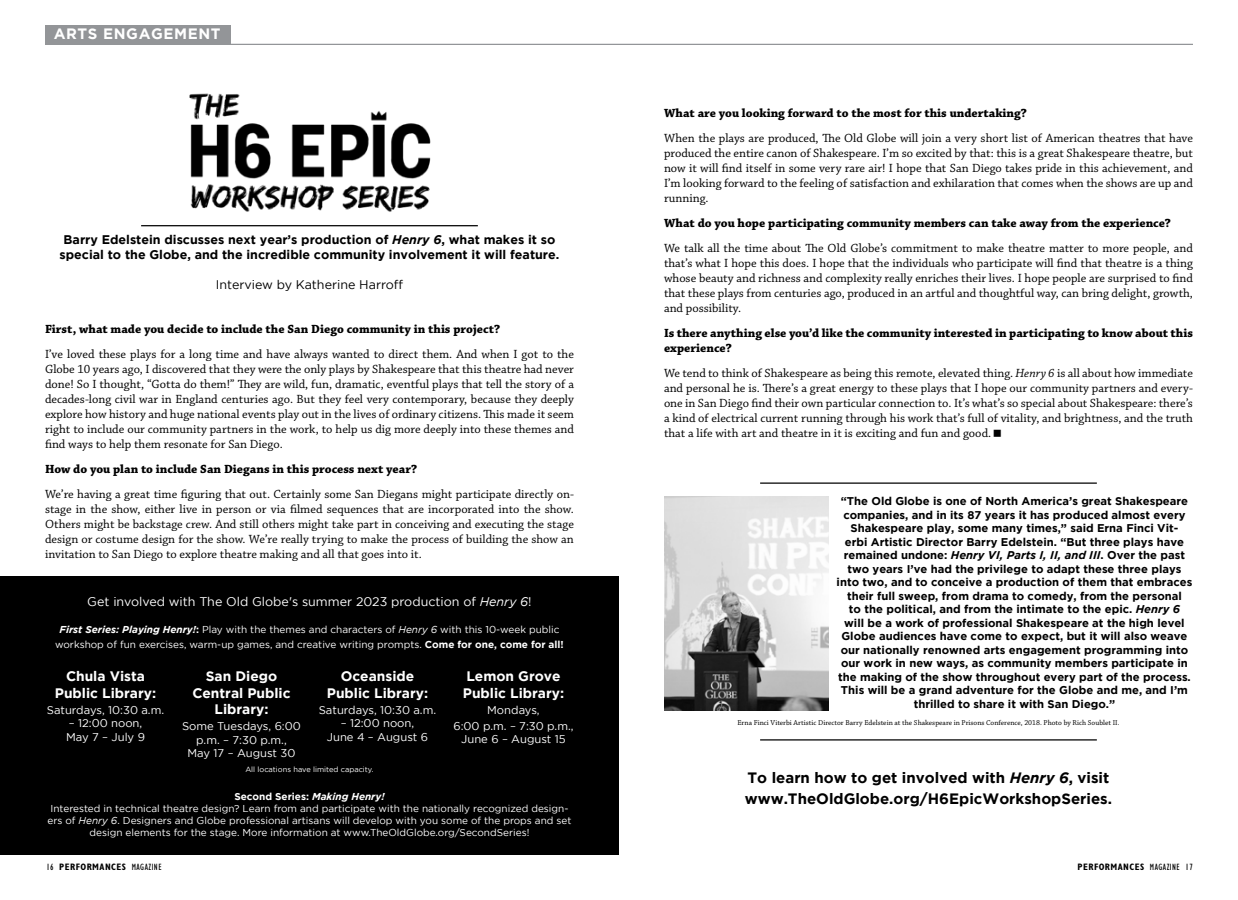
<style>
.page{position:relative;width:1238px;height:900px;background:#fff}
.page>*{position:absolute;margin:0;border:0;box-sizing:border-box;transform-origin:0 0}
.t1{font:700 15px/20.5px "Gotham";color:#000}
.t2{font:700 15px "Gotham";letter-spacing:.04em;color:#fff}
.t3{font:700 13.75px/16.5px "Gotham";color:#fff;text-align:center}
.t4{font:12.5px/15px "Chaparral Pro";color:#000;text-align:justify}
.t5{font:700 12.5px/15px "Chaparral Pro";color:#000}
.t6{font:700 12.5px/15px "Gotham";color:#000;text-align:center}
.t7{font:12.5px "Gotham";color:#fff}
.t8{font:12.5px "Gotham";color:#000}
.t9{font:700 11.25px/13.5px "Gotham";color:#000;text-align:center}
.t10{font:11.25px/13.5px "Gotham";color:#fff;text-align:center}
.t11{font:10px/12px "Gotham";color:#fff;text-align:center}
.t12{font:700 condensed 9.38px "Gill Sans";letter-spacing:.05em;color:#000}
.t13{font:7.5px "Chaparral Pro";color:#000}
.t14{font:7.5px "Gotham";color:#fff}
.s1{font-style:italic}
.s2{font-weight:700;font-style:italic}
.s3{font-weight:700}
.s4{font-weight:400}
</style>
<div class="page">
<hr style="left:45px;top:44px;width:1147px;height:1px;background:#939598">
<div style="left:45px;top:25px;width:186px;height:20px;background:#939598"></div>
<img style="left:189px;top:93px;width:242px;height:119px">
<hr style="left:141px;top:225px;width:337px;height:1px;background:#000">
<div style="left:0;top:577px;width:618px;height:278px;background:#000"></div>
<hr style="left:760px;top:482px;width:336px;height:2px;background:#000">
<hr style="left:760px;top:739px;width:336px;height:2px;background:#000">
<img style="left:664px;top:497px;width:164px;height:214px">
<p class="t2" style="left:54px;top:25px;width:168px">ARTS ENGAGEMENT</p>
<p class="t6" style="left:60px;top:232px;width:501px">Barry Edelstein discusses next year’s production of <span class="s1">Henry 6</span>, what makes it so special to the Globe, and the incredible community involvement it will feature.</p>
<p class="t8" style="left:216px;top:278px;width:189px">Interview by Katherine Harroff</p>
<p class="t5" style="left:45px;top:322px;width:457px">First, what made you decide to include the San Diego community in this project?</p>
<p class="t4" style="left:45px;top:347px;width:530px">I’ve loved these plays for a long time and have always wanted to direct them. And when I got to the Globe 10 years ago, I discovered that they were the only plays by Shakespeare that this theatre had never done! So I thought, “Gotta do them!” They are wild, fun, dramatic, eventful plays that tell the story of a decades-long civil war in England centuries ago. But they feel very contemporary, because they deeply explore how history and huge national events play out in the lives of ordinary citizens. This made it seem right to include our community partners in the work, to help us dig more deeply into these themes and find ways to help them resonate for San Diego.</p>
<p class="t5" style="left:45px;top:462px;width:374px">How do you plan to include San Diegans in this process next year?</p>
<p class="t4" style="left:45px;top:487px;width:530px">We’re having a great time figuring that out. Certainly some San Diegans might participate directly on&shy;stage in the show, either live in person or via filmed sequences that are incorporated into the show.<br>Others might be backstage crew. And still others might take part in conceiving and executing the stage design or costume design for the show. We’re really trying to make the process of building the show an invitation to San Diego to explore theatre making and all that goes into it.</p>
<p class="t7" style="left:87px;top:594px;width:446px">Get involved with The Old Globe's summer 2023 production of <span class="s1">Henry 6</span>!</p>
<p class="t11" style="left:55px;top:621px;width:510px;line-height:15px"><span class="s2">First Series: Playing Henry!</span><span class="s3">:</span> Play with the themes and characters of <span class="s1">Henry 6</span> with this 10-week public workshop of fun exercises, warm-up games, and creative writing prompts. <span class="s3">Come for one, come for all!</span></p>
<p class="t3" style="left:55px;top:668px;width:103px">Chula Vista<br>Public Library:</p>
<p class="t10" style="left:47px;top:703px;width:119px">Saturdays, 10:30 a.m.</p>
<p class="t10" style="left:66px;top:716px;width:80px;text-align:left">– 12:00 noon,<br>May 7 – July 9</p>
<p class="t3" style="left:192px;top:668px;width:100px">San Diego<br>Central Public<br>Library:</p>
<p class="t10" style="left:182px;top:719px;width:120px">Some Tuesdays, 6:00 p.m. – 7:30 p.m.,<br>May 17 – August 30</p>
<p class="t3" style="left:327px;top:668px;width:103px">Oceanside<br>Public Library:</p>
<p class="t10" style="left:319px;top:703px;width:119px">Saturdays, 10:30 a.m.</p>
<p class="t10" style="left:327px;top:716px;width:103px">– 12:00 noon,<br>June 4 – August 6</p>
<p class="t14" style="left:245px;top:765px;width:130px">All locations have limited capacity.</p>
<p class="t3" style="left:463px;top:668px;width:103px;text-align:left">Lemon Grove<br>Public Library:</p>
<p class="t10" style="left:453px;top:702px;width:122px;line-height:16px">Mondays,<br>6:00 p.m. – 7:30 p.m.,</p>
<p class="t10" style="left:461px;top:732px;width:106px">June 6 – August 15</p>
<p class="t11" style="left:48px;top:791px;width:525px"><span class="s3">Second Series:</span> <span class="s2">Making Henry!<br></span>Interested in technical theatre design? Learn from and participate with the nationally recognized design&shy;ers of <span class="s1">Henry 6</span>. Designers and Globe professional artisans will develop with you some of the props and set design elements for the stage. More information at www.TheOldGlobe.org/SecondSeries!</p>
<p class="t5" style="left:664px;top:106px;width:364px">What are you looking forward to the most for this undertaking?</p>
<p class="t4" style="left:664px;top:131px;width:530px">When the plays are produced, The Old Globe will join a very short list of American theatres that have produced the entire canon of Shakespeare. I’m so excited by that: this is a great Shakespeare theatre, but now it will find itself in some very rare air! I hope that San Diego takes pride in this achievement, and I’m looking forward to the feeling of satisfaction and exhilaration that comes when the shows are up and running.</p>
<p class="t5" style="left:664px;top:216px;width:508px">What do you hope participating community members can take away from the experience?</p>
<p class="t4" style="left:664px;top:241px;width:530px">We talk all the time about The Old Globe’s commitment to make theatre matter to more people, and that’s what I hope this does. I hope that the individuals who participate will find that theatre is a thing whose beauty and richness and complexity really enriches their lives. I hope people are surprised to find that these plays from centuries ago, produced in an artful and thoughtful way, can bring delight, growth, and possibility.</p>
<p class="t5" style="left:664px;top:326px;width:530px">Is there anything else you’d like the community interested in participating to know about this experience?</p>
<p class="t4" style="left:664px;top:366px;width:530px">We tend to think of Shakespeare as being this remote, elevated thing. <span class="s1">Henry 6</span> is all about how immediate and personal he is. There’s a great energy to these plays that I hope our community partners and every&shy;one in San Diego find their own particular connection to. It’s what’s so special about Shakespeare: there’s a kind of electrical current running through his work that’s full of vitality, and brightness, and the truth that a life with art and theatre in it is exciting and fun and good.</p>
<p class="t9" style="left:836px;top:494px;width:357px">“The Old Globe is one of North America’s great Shakespeare companies, and in its 87 years it has produced almost every Shakespeare play, some many times,” said Erna Finci Vit-<br>erbi Artistic Director Barry Edelstein. “But three plays have remained undone: <span class="s1">Henry VI, Parts I, II, and III</span>. Over the past two years I’ve had the privilege to adapt these three plays into two, and to conceive a production of them that embraces their full sweep, from drama to comedy, from the personal<br>to the political, and from the intimate to the epic. <span class="s1">Henry 6<br></span>will be a work of professional Shakespeare at the high level Globe audiences have come to expect, but it will also weave our nationally renowned arts engagement programming into our work in new ways, as community members participate in the making of the show throughout every part of the process.<br>This will be a grand adventure for the Globe and me, and I’m thrilled to share it with San Diego.”</p>
<p class="t13" style="left:737px;top:719px;width:383px">Erna Finci Viterbi Artistic Director Barry Edelstein at the Shakespeare in Prisons Conference, 2018. Photo by Rich Soublet II.</p>
<p class="t1" style="left:745px;top:767px;width:368px">To learn how to get involved with <span class="s1">Henry 6</span>, visit www.TheOldGlobe.org/H6EpicWorkshopSeries.</p>
<p class="t12" style="left:46px;top:861px;width:117px"><span class="s4">16</span> PERFORMANCES <span class="s4">MAGAZINE</span></p>
<p class="t12" style="left:1077px;top:861px;width:117px">PERFORMANCES <span class="s4">MAGAZINE 17</span></p>
</div>
